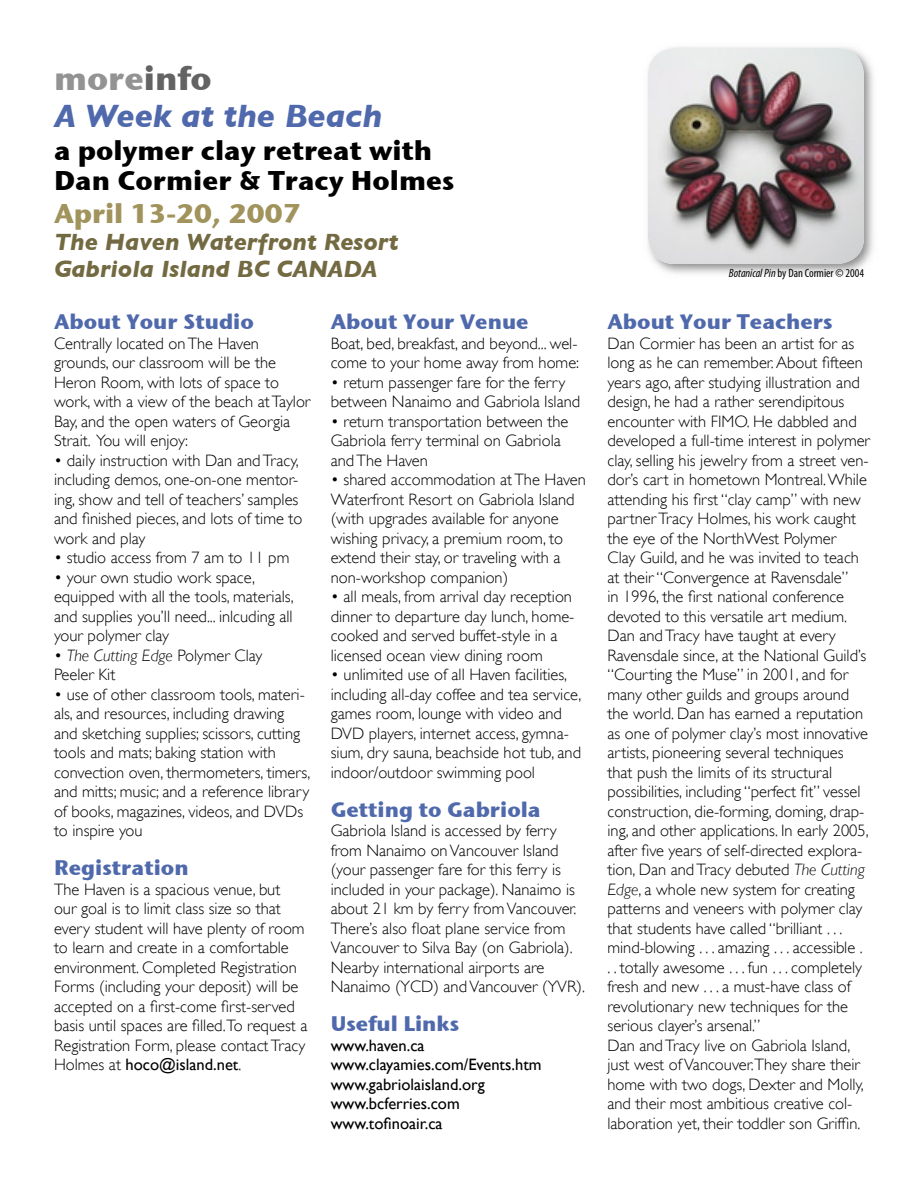
<style>
.page{position:relative;width:918px;height:1188px;background:#fff}
.page>*{position:absolute;margin:0;border:0;box-sizing:border-box;transform-origin:0 0}
.t1{font:italic 700 33px "Gill Sans";color:#4f69ac}
.t2{font:33px "Stone Sans ITCTT Bold";color:#939393}
.t3{font:27px/30px "Stone Sans ITCTT Bold";color:#000}
.t4{font:27px "Stone Sans ITCTT Bold";color:#a1935c}
.t5{font:italic 700 24px/27px "Gill Sans";color:#736a42}
.t6{font:21px "Stone Sans ITCTT Bold";color:#4f69ac}
.t7{font:300 16.5px/19.5px "Gill Sans";color:#000}
.t8{font:16.5px/19.5px "Gill Sans";color:#000}
.t9{font:condensed 12px "Myriad Pro";color:#000}
.s1{color:#636363}
.s2{font-style:italic}
.s3{font-weight:400}
</style>
<div class="page">
<img style="left:657px;top:47px;width:217px;height:227px">
<img style="left:648px;top:48px;width:216px;height:216px">
<h1 class="t2" style="left:54px;top:57px;width:159px">more<span class="s1">info</span></h1>
<h1 class="t1" style="left:54px;top:97px;width:330px">A Week at the Beach</h1>
<h2 class="t3" style="left:54px;top:135px;width:402px">a polymer clay retreat with<br>Dan Cormier &amp; Tracy Holmes</h2>
<h2 class="t4" style="left:54px;top:196px;width:248px">April 13-20, 2007</h2>
<h3 class="t5" style="left:54px;top:229px;width:346px">The Haven Waterfront Resort<br>Gabriola Island BC CANADA</h3>
<p class="t6" style="left:54px;top:309px;width:201px">About Your Studio</p>
<p class="t7" style="left:54px;top:334px;width:258px">Centrally located on The Haven grounds, our classroom will be the<br>Heron Room, with lots of space to work, with a view of the beach at Taylor<br>Bay, and the open waters of Georgia<br>Strait. You will enjoy:</p>
<p class="t7" style="left:54px;top:451px;width:250px">• daily instruction with Dan and Tracy, including demos, one-on-one mentor&shy;ing, show and tell of teachers’ samples and finished pieces, and lots of time to work and play</p>
<p class="t7" style="left:54px;top:548px;width:237px">• studio access from 7 am to 11 pm</p>
<p class="t7" style="left:54px;top:568px;width:241px">• your own studio work space, equipped with all the tools, materials, and supplies you’ll need... inlcuding all your polymer clay</p>
<p class="t7" style="left:54px;top:646px;width:210px">• <span class="s2">The Cutting Edge</span> Polymer Clay<br>Peeler Kit</p>
<p class="t7" style="left:54px;top:685px;width:258px">• use of other classroom tools, materi&shy;als, and resources, including drawing and sketching supplies; scissors, cutting tools and mats; baking station with convection oven, thermometers, timers, and mitts; music; and a reference library of books, magazines, videos, and DVDs to inspire you</p>
<p class="t6" style="left:54px;top:855px;width:136px">Registration</p>
<p class="t7" style="left:54px;top:880px;width:255px">The Haven is a spacious venue, but<br>our goal is to limit class size so that every student will have plenty of room to learn and create in a comfortable environment. Completed Registration Forms (including your deposit) will be accepted on a first-come first-served basis until spaces are filled.To request a Registration Form, please contact Tracy Holmes at <span class="s3">hoco@island.net</span>.</p>
<p class="t6" style="left:331px;top:309px;width:199px">About Your Venue</p>
<p class="t7" style="left:331px;top:334px;width:250px">Boat, bed, breakfast, and beyond... wel&shy;come to your home away from home:</p>
<p class="t7" style="left:331px;top:373px;width:251px">• return passenger fare for the ferry between Nanaimo and Gabriola Island</p>
<p class="t7" style="left:331px;top:412px;width:239px">• return transportation between the<br>Gabriola ferry terminal on Gabriola and The Haven</p>
<p class="t7" style="left:331px;top:470px;width:257px">• shared accommodation at The Haven Waterfront Resort on Gabriola Island (with upgrades available for anyone wishing privacy, a premium room, to extend their stay, or traveling with a non-workshop companion)</p>
<p class="t7" style="left:331px;top:587px;width:245px">• all meals, from arrival day reception dinner to departure day lunch, home&shy;cooked and served buffet-style in a licensed ocean view dining room</p>
<p class="t7" style="left:331px;top:665px;width:252px">• unlimited use of all Haven facilities, including all-day coffee and tea service, games room, lounge with video and DVD players, internet access, gymna&shy;sium, dry sauna, beachside hot tub, and indoor/outdoor swimming pool</p>
<p class="t6" style="left:331px;top:796px;width:212px">Getting to Gabriola</p>
<p class="t7" style="left:331px;top:821px;width:256px">Gabriola Island is accessed by ferry from Nanaimo on Vancouver Island (your passenger fare for this ferry is included in your package). Nanaimo is about 21 km by ferry from Vancouver.<br>There’s also float plane service from Vancouver to Silva Bay (on Gabriola).<br>Nearby international airports are Nanaimo (YCD) and Vancouver (YVR).</p>
<p class="t6" style="left:331px;top:1011px;width:130px">Useful Links</p>
<p class="t8" style="left:331px;top:1035px;width:212px">www.haven.ca www.clayamies.com/Events.htm www.gabriolaisland.org www.bcferries.com www.tofinoair.ca</p>
<p class="t9" style="left:729px;top:267px;width:137px"><span class="s2">Botanical Pin</span> by Dan Cormier © 2004</p>
<p class="t6" style="left:608px;top:309px;width:227px">About Your Teachers</p>
<p class="t7" style="left:608px;top:334px;width:264px">Dan Cormier has been an artist for as long as he can remember. About fifteen years ago, after studying illustration and design, he had a rather serendipitous encounter with FIMO. He dabbled and developed a full-time interest in polymer clay, selling his jewelry from a street ven&shy;dor’s cart in hometown Montreal. While attending his first “clay camp” with new partner Tracy Holmes, his work caught the eye of the NorthWest Polymer<br>Clay Guild, and he was invited to teach at their “Convergence at Ravensdale”<br>in 1996, the first national conference devoted to this versatile art medium.<br>Dan and Tracy have taught at every Ravensdale since, at the National Guild’s “Courting the Muse” in 2001, and for many other guilds and groups around the world. Dan has earned a reputation as one of polymer clay’s most innovative artists, pioneering several techniques that push the limits of its structural possibilities, including “perfect fit” vessel construction, die-forming, doming, drap&shy;ing, and other applications. In early 2005, after five years of self-directed explora&shy;tion, Dan and Tracy debuted <span class="s2">The Cutting Edge</span>, a whole new system for creating patterns and veneers with polymer clay that students have called “brilliant . . . mind-blowing . . . amazing . . . accessible .<br>. . totally awesome . . . fun . . . completely fresh and new . . . a must-have class of revolutionary new techniques for the serious clayer’s arsenal.”<br>Dan and Tracy live on Gabriola Island, just west of Vancouver.They share their home with two dogs, Dexter and Molly, and their most ambitious creative col&shy;laboration yet, their toddler son Griffin.</p>
</div>
